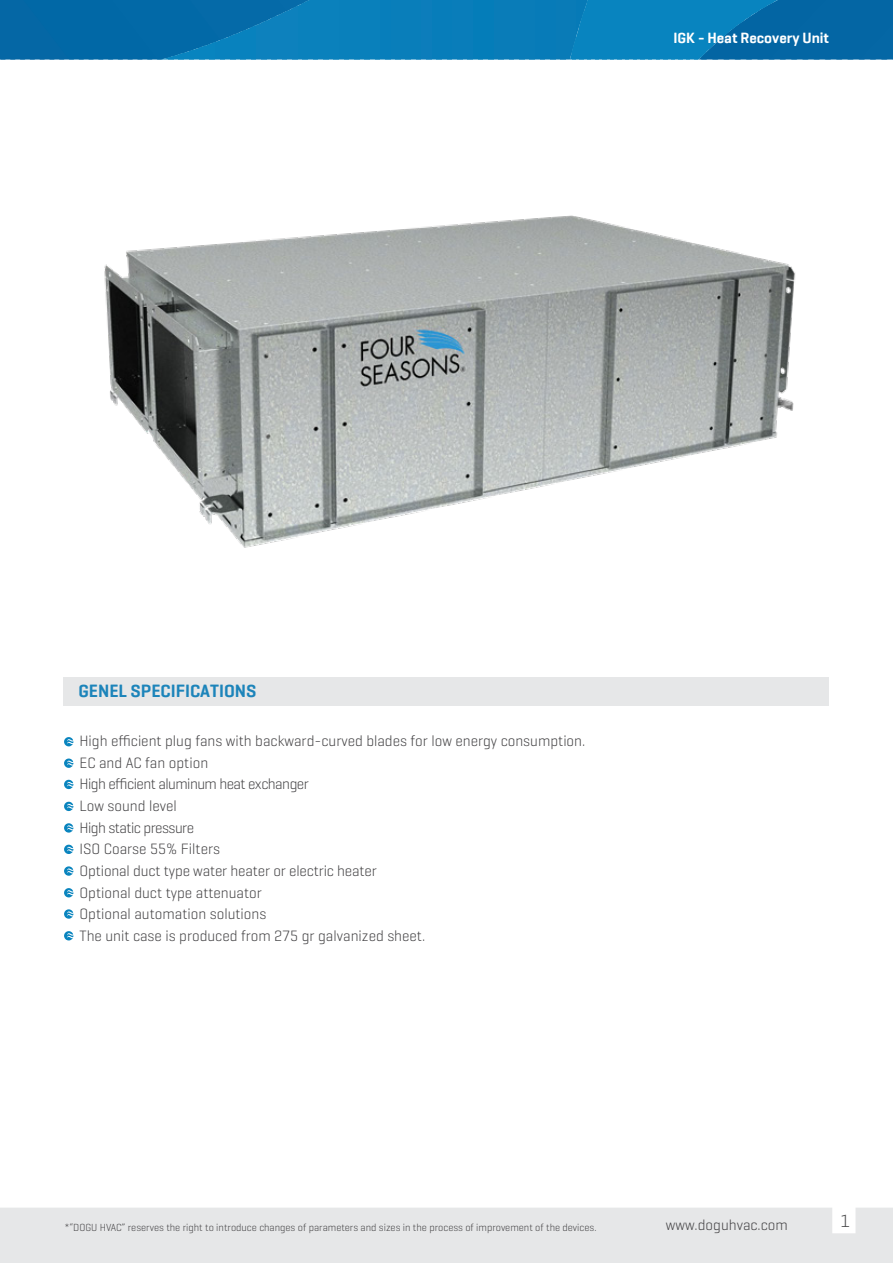
<style>
.page{position:relative;width:893px;height:1263px;background:#fff}
.page>*{position:absolute;margin:0;border:0;box-sizing:border-box;transform-origin:0 0}
.t1{font:600 18px "Geogrotesque";color:#1c84ba}
.t2{font:300 18px "Geogrotesque";color:#48484a}
.t3{font:300 15.3px/21.6px "Geogrotesque";color:#414042}
.t4{font:600 15px "Geogrotesque";color:#fff}
.t5{font:300 15px "Geogrotesque";color:#414042}
.t6{font:300 10.5px "Geogrotesque";color:#414042}
</style>
<div class="page">
<div style="left:0;top:0;width:161px;height:60px;background:#0168a6"></div>
<div style="left:561px;top:0;width:15px;height:60px;background:#097bb7"></div>
<div style="left:550px;top:0;width:16px;height:60px;background:#097bb7"></div>
<div style="left:540px;top:0;width:15px;height:60px;background:#077bb8"></div>
<div style="left:530px;top:0;width:15px;height:60px;background:#077bb8"></div>
<div style="left:519px;top:0;width:16px;height:60px;background:#097cb8"></div>
<div style="left:509px;top:0;width:15px;height:60px;background:#097cb8"></div>
<div style="left:499px;top:0;width:15px;height:60px;background:#097cb8"></div>
<div style="left:488px;top:0;width:16px;height:60px;background:#097cb8"></div>
<div style="left:478px;top:0;width:15px;height:60px;background:#047db9"></div>
<div style="left:468px;top:0;width:15px;height:60px;background:#047db9"></div>
<div style="left:457px;top:0;width:16px;height:60px;background:#097dba"></div>
<div style="left:447px;top:0;width:15px;height:60px;background:#097dba"></div>
<div style="left:437px;top:0;width:15px;height:60px;background:#077dba"></div>
<div style="left:426px;top:0;width:16px;height:60px;background:#077dba"></div>
<div style="left:416px;top:0;width:16px;height:60px;background:#0c7dbb"></div>
<div style="left:406px;top:0;width:15px;height:60px;background:#097eba"></div>
<div style="left:395px;top:0;width:16px;height:60px;background:#097eba"></div>
<div style="left:385px;top:0;width:16px;height:60px;background:#097eba"></div>
<div style="left:375px;top:0;width:15px;height:60px;background:#077ebb"></div>
<div style="left:364px;top:0;width:16px;height:60px;background:#0980bb"></div>
<div style="left:354px;top:0;width:16px;height:60px;background:#0980bb"></div>
<div style="left:344px;top:0;width:15px;height:60px;background:#0980bb"></div>
<div style="left:333px;top:0;width:16px;height:60px;background:#0980bb"></div>
<div style="left:323px;top:0;width:16px;height:60px;background:#0a81bc"></div>
<div style="left:313px;top:0;width:15px;height:60px;background:#0a81bc"></div>
<div style="left:302px;top:0;width:16px;height:60px;background:#0a81bc"></div>
<div style="left:292px;top:0;width:16px;height:60px;background:#0a81bc"></div>
<div style="left:282px;top:0;width:15px;height:60px;background:#0d81bd"></div>
<svg style="left:277px;top:0;width:10px;height:60px"></svg>
<div style="left:261px;top:0;width:16px;height:60px;background:linear-gradient(to bottom,#066caa,#0f88c3)"></div>
<svg style="left:256px;top:0;width:10px;height:60px"></svg>
<svg style="left:246px;top:0;width:10px;height:60px"></svg>
<div style="left:230px;top:0;width:16px;height:60px;background:linear-gradient(to bottom,#0463a2,#0987c2)"></div>
<svg style="left:225px;top:0;width:10px;height:60px"></svg>
<svg style="left:215px;top:0;width:10px;height:60px"></svg>
<div style="left:199px;top:0;width:16px;height:60px;background:linear-gradient(to bottom,#0361a0,#067fbb)"></div>
<svg style="left:194px;top:0;width:10px;height:60px"></svg>
<svg style="left:184px;top:0;width:10px;height:60px"></svg>
<svg style="left:174px;top:0;width:10px;height:60px"></svg>
<div style="left:161px;top:0;width:13px;height:60px;background:#0269a7"></div>
<hr style="left:161px;top:0;width:2px;height:60px;background:#0884bf">
<div style="left:779px;top:0;width:114px;height:60px;background:#0466a4"></div>
<hr style="left:778px;top:0;width:1px;height:60px;background:#0884bf">
<div style="left:770px;top:0;width:8px;height:60px;background:#0365a3"></div>
<svg style="left:766px;top:0;width:8px;height:60px"></svg>
<svg style="left:759px;top:0;width:7px;height:60px"></svg>
<svg style="left:751px;top:0;width:8px;height:60px"></svg>
<svg style="left:743px;top:0;width:8px;height:60px"></svg>
<svg style="left:736px;top:0;width:7px;height:60px"></svg>
<svg style="left:728px;top:0;width:8px;height:60px"></svg>
<svg style="left:721px;top:0;width:7px;height:60px"></svg>
<svg style="left:713px;top:0;width:8px;height:60px"></svg>
<svg style="left:705px;top:0;width:8px;height:60px"></svg>
<div style="left:694px;top:0;width:11px;height:60px;background:#0884bf"></div>
<div style="left:686px;top:0;width:12px;height:60px;background:#0884bf"></div>
<div style="left:679px;top:0;width:11px;height:60px;background:#0884bf"></div>
<div style="left:671px;top:0;width:11px;height:60px;background:#0884bf"></div>
<div style="left:663px;top:0;width:12px;height:60px;background:#0884bf"></div>
<div style="left:656px;top:0;width:11px;height:60px;background:#0884bf"></div>
<div style="left:648px;top:0;width:12px;height:60px;background:#0884bf"></div>
<div style="left:641px;top:0;width:11px;height:60px;background:#0884bf"></div>
<div style="left:633px;top:0;width:11px;height:60px;background:#0884bf"></div>
<div style="left:625px;top:0;width:12px;height:60px;background:#0884bf"></div>
<div style="left:618px;top:0;width:11px;height:60px;background:#0884bf"></div>
<div style="left:610px;top:0;width:11px;height:60px;background:#0884bf"></div>
<div style="left:602px;top:0;width:12px;height:60px;background:#0884bf"></div>
<div style="left:595px;top:0;width:11px;height:60px;background:#0884bf"></div>
<div style="left:587px;top:0;width:12px;height:60px;background:#0884bf"></div>
<div style="left:580px;top:0;width:11px;height:60px;background:#0884bf"></div>
<div style="left:572px;top:0;width:11px;height:60px;background:#0884bf"></div>
<div style="left:570px;top:0;width:6px;height:60px;background:#097bb7"></div>
<div style="left:63px;top:677px;width:766px;height:29px;background:#e6e7e8"></div>
<svg style="left:64px;top:737px;width:9px;height:9px"></svg>
<svg style="left:64px;top:758px;width:9px;height:10px"></svg>
<svg style="left:64px;top:780px;width:9px;height:9px"></svg>
<svg style="left:64px;top:802px;width:9px;height:9px"></svg>
<svg style="left:64px;top:823px;width:9px;height:10px"></svg>
<svg style="left:64px;top:845px;width:9px;height:9px"></svg>
<svg style="left:64px;top:866px;width:9px;height:10px"></svg>
<svg style="left:64px;top:888px;width:9px;height:9px"></svg>
<svg style="left:64px;top:909px;width:9px;height:10px"></svg>
<svg style="left:64px;top:931px;width:9px;height:9px"></svg>
<div style="left:0;top:1208px;width:893px;height:55px;background:#e6e7e8"></div>
<img style="left:104px;top:215px;width:692px;height:333px">
<p class="t4" style="left:673px;top:28px;width:157px">IGK - Heat Recovery Unit</p>
<p class="t1" style="left:78px;top:680px;width:180px">GENEL SPECIFICATIONS</p>
<p class="t3" style="left:79px;top:730px;width:507px">High efficient plug fans with backward-curved blades for low energy consumption.<br>EC and AC fan option<br>High efficient aluminum heat exchanger<br>Low sound level<br>High static pressure<br>ISO Coarse 55% Filters<br>Optional duct type water heater or electric heater<br>Optional duct type attenuator<br>Optional automation solutions<br>The unit case is produced from 275 gr galvanized sheet.</p>
<p class="t6" style="left:64px;top:1221px;width:534px">*“DOGU HVAC” reserves the right to introduce changes of parameters and sizes in the process of improvement of the devices.</p>
<p class="t5" style="left:666px;top:1216px;width:124px">www.doguhvac.com</p>
<p class="t2" style="left:841px;top:1209px;width:11px">1</p>
</div>
